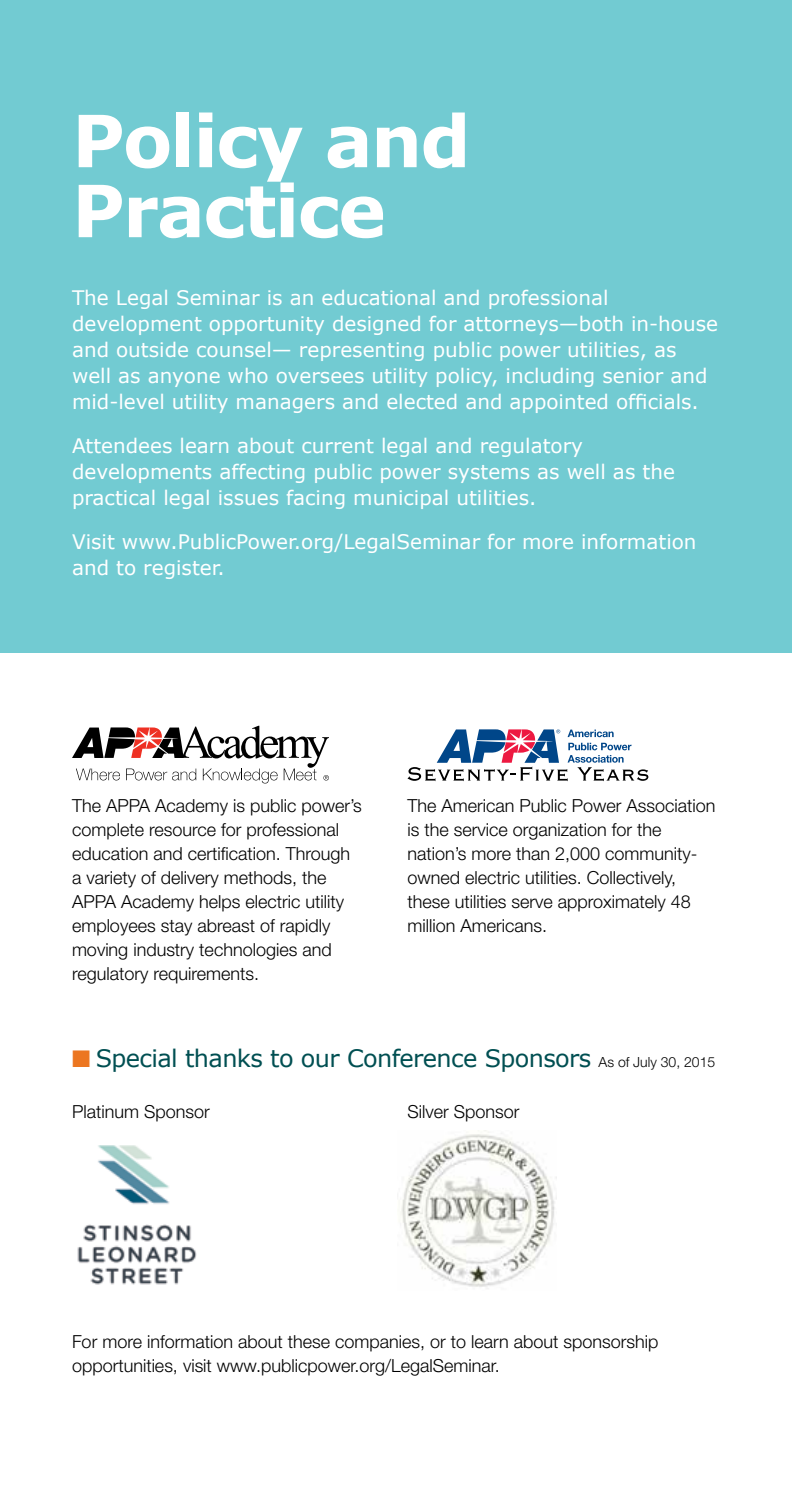
<style>
.page{position:relative;width:792px;height:1512px;background:#fff}
.page>*{position:absolute;margin:0;border:0;box-sizing:border-box;transform-origin:0 0}
.t1{font:700 72px/70px "Verdana";letter-spacing:-.025em;color:#fff}
.t2{font:24px "Verdana";letter-spacing:-.025em;color:#004f52}
.t3{font:20px/26px "Verdana";color:#fff}
.t4{font:300 18px/24px "Helvetica Neue";color:#000}
.s1{color:#ec7620}
.s2{font-family:"Helvetica Neue";font-weight:300;font-size:14px;color:#000}
</style>
<div class="page">
<div style="left:0;top:0;width:792px;height:652px;background:#72cbd2"></div>
<img style="left:400px;top:1132px;width:157px;height:157px">
<img style="left:77px;top:1145px;width:120px;height:140px">
<svg style="left:72px;top:726px;width:257px;height:57px"></svg>
<svg style="left:408px;top:729px;width:240px;height:52px"></svg>
<h1 class="t1" style="left:72px;top:104px;width:400px">Policy and<br>Practice</h1>
<p class="t3" style="left:72px;top:285px;width:648px">The Legal Seminar is an educational and professional development opportunity designed for attorneys—both in-house and outside counsel— representing public power utilities, as well as anyone who oversees utility policy, including senior and mid-level utility managers and elected and appointed officials.</p>
<p class="t3" style="left:72px;top:433px;width:604px">Attendees learn about current legal and regulatory developments affecting public power systems as well as the practical legal issues facing municipal utilities.</p>
<p class="t3" style="left:72px;top:529px;width:626px">Visit www.PublicPower.org/LegalSeminar for more information and to register.</p>
<p class="t4" style="left:72px;top:793px;width:291px">The APPA Academy is public power’s complete resource for professional education and certification. Through a variety of delivery methods, the APPA Academy helps electric utility employees stay abreast of rapidly moving industry technologies and regulatory requirements.</p>
<p class="t4" style="left:408px;top:793px;width:310px">The American Public Power Association is the service organization for the nation’s more than 2,000 community&shy;owned electric utilities. Collectively, these utilities serve approximately 48 million Americans.</p>
<h2 class="t2" style="left:72px;top:1043px;width:645px"><span class="s1">■</span> Special thanks to our Conference Sponsors <span class="s2">As of July 30, 2015</span></h2>
<p class="t4" style="left:72px;top:1099px;width:139px">Platinum Sponsor</p>
<p class="t4" style="left:408px;top:1099px;width:114px">Silver Sponsor</p>
<p class="t4" style="left:72px;top:1329px;width:588px">For more information about these companies, or to learn about sponsorship opportunities, visit www.publicpower.org/LegalSeminar.</p>
</div>
